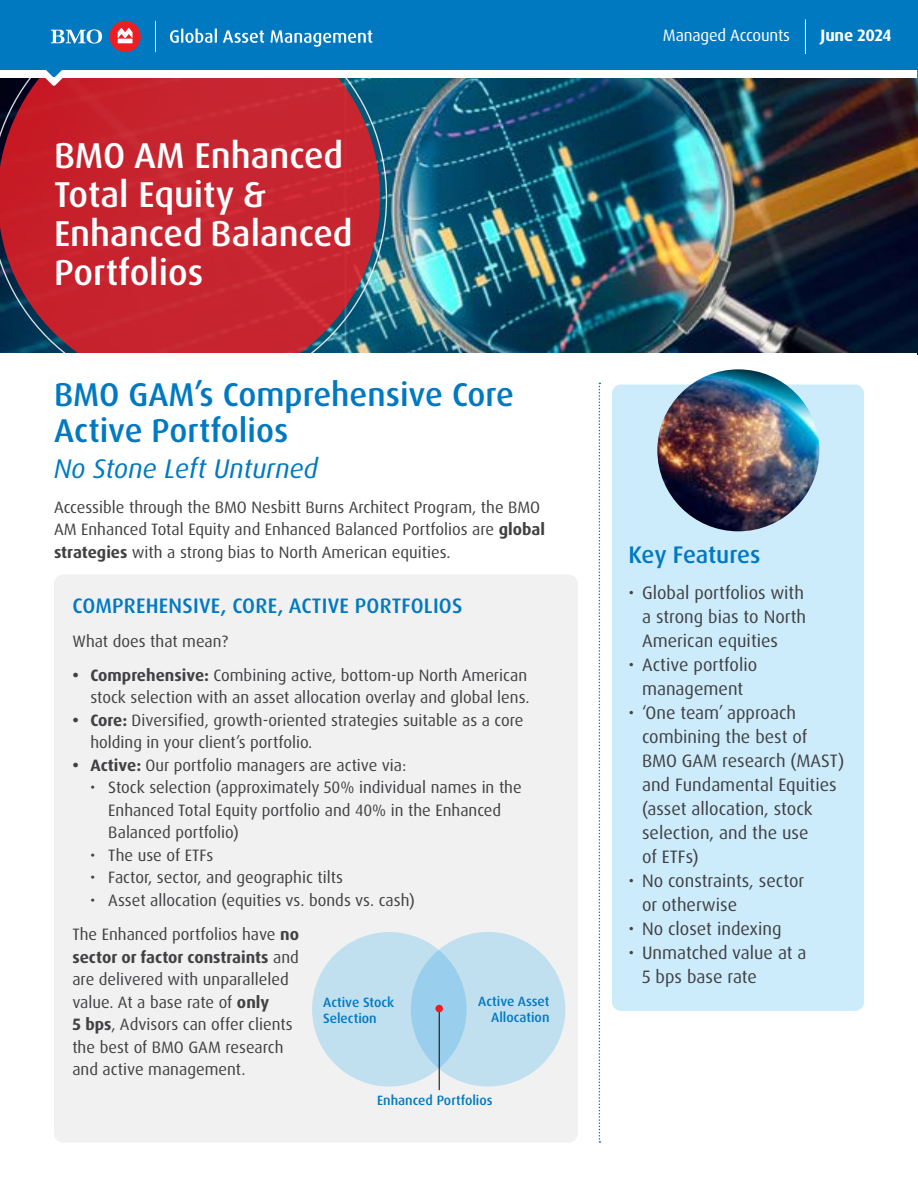
<style>
.page{position:relative;width:918px;height:1188px;background:#fff}
.page>*{position:absolute;margin:0;border:0;box-sizing:border-box;transform-origin:0 0}
.t1{font:500 36px/39px "Dax Pro";color:#fff}
.t2{font:500 33px/36px "Dax Pro";color:#0079c1}
.t3{font:italic 27px "Dax Pro";color:#0079c1}
.t4{font:500 24px "Dax Pro";letter-spacing:-.01em;color:#0079c1}
.t5{font:500 21px "Dax Pro";letter-spacing:.01em;color:#0079c1}
.t6{font:18px/24px "Dax Pro";color:#414042}
.t7{font:16.5px/22.5px "Dax Pro";color:#414042}
.t8{font:16.5px "Dax Pro";letter-spacing:-.01em;color:#fff}
.t9{font:700 16.5px "Dax Pro";letter-spacing:-.015em;color:#fff}
.t10{font:500 13.5px/15.8px "Dax Pro";color:#0079c1}
.s1{font-weight:700}
</style>
<div class="page">
<div style="left:54px;top:575px;width:524px;height:568px;background:#f1f1f2;border-radius:9px"></div>
<img style="left:387px;top:69px;width:531px;height:285px">
<svg style="left:0;top:69px;width:380px;height:284px;background:#b52834"></svg>
<div style="left:1px;top:68px;width:916px;height:10px;background:#fff"></div>
<div style="left:612px;top:384px;width:252px;height:627px;background:#ccecfc;border-radius:9px"></div>
<div style="left:0;top:0;width:918px;height:69px;background:#0079c1"></div>
<div style="left:109px;top:21px;width:32px;height:31px;background:#ed1d24;border-radius:50%"></div>
<svg style="left:118px;top:28px;width:15px;height:15px"></svg>
<svg style="left:51px;top:29px;width:51px;height:15px"></svg>
<svg style="left:155px;top:21px;width:1px;height:31px"></svg>
<svg style="left:223px;top:30px;width:41px;height:13px"></svg>
<svg style="left:270px;top:30px;width:102px;height:17px"></svg>
<svg style="left:170px;top:29px;width:47px;height:14px"></svg>
<svg style="left:45px;top:69px;width:18px;height:17px"></svg>
<svg style="left:599px;top:383px;width:1px;height:760px"></svg>
<hr style="left:805px;top:19px;width:1px;height:35px;background:#fff">
<div style="left:312px;top:932px;width:155px;height:155px;background:#c0dfef;border-radius:50%"></div>
<svg style="left:411px;top:932px;width:154px;height:155px;background:#b6daed"></svg>
<hr style="left:439px;top:1009px;width:1px;height:81px;background:#000">
<div style="left:435px;top:1005px;width:8px;height:7px;background:#ed1d24;border-radius:50%"></div>
<img style="left:657px;top:369px;width:162px;height:162px;border-radius:81px">
<h1 class="t1" style="left:54px;top:136px;width:300px">BMO AM Enhanced<br>Total Equity &amp;<br>Enhanced Balanced<br>Portfolios</h1>
<h2 class="t2" style="left:54px;top:377px;width:462px">BMO GAM’s Comprehensive Core<br>Active Portfolios</h2>
<h3 class="t3" style="left:54px;top:451px;width:266px">No Stone Left Unturned</h3>
<p class="t7" style="left:54px;top:496px;width:493px">Accessible through the BMO Nesbitt Burns Architect Program, the BMO<br>AM Enhanced Total Equity and Enhanced Balanced Portfolios are <span class="s1">global strategies</span> with a strong bias to North American equities.</p>
<p class="t5" style="left:72px;top:592px;width:392px">COMPREHENSIVE, CORE, ACTIVE PORTFOLIOS</p>
<p class="t7" style="left:72px;top:630px;width:157px">What does that mean?</p>
<p class="t7" style="left:72px;top:664px;width:459px;text-align:right"><span class="s1">• Comprehensive:</span> Combining active, bottom-up North American stock selection with an asset allocation overlay and global lens.</p>
<p class="t7" style="left:90px;top:709px;width:435px;text-indent:-18px"><span class="s1">• Core:</span> Diversified, growth-oriented strategies suitable as a core holding in your client’s portfolio.</p>
<p class="t7" style="left:72px;top:754px;width:336px"><span class="s1">• Active:</span> Our portfolio managers are active via:</p>
<p class="t7" style="left:108px;top:777px;width:415px;text-indent:-18px">• Stock selection (approximately 50% individual names in the<br>Enhanced Total Equity portfolio and 40% in the Enhanced<br>Balanced portfolio)</p>
<p class="t7" style="left:90px;top:844px;width:125px">• The use of ETFs</p>
<p class="t7" style="left:90px;top:867px;width:254px">• Factor, sector, and geographic tilts</p>
<p class="t7" style="left:72px;top:883px;width:344px;line-height:34.5px;text-indent:18px">• Asset allocation (equities vs. bonds vs. cash)<br>The Enhanced portfolios have <span class="s1">no</span></p>
<p class="t7" style="left:72px;top:946px;width:228px"><span class="s1">sector or factor constraints</span> and are delivered with unparalleled value. At a base rate of <span class="s1">only<br>5 bps</span>, Advisors can offer clients the best of BMO GAM research and active management.</p>
<p class="t10" style="left:323px;top:995px;width:73px">Active Stock<br>Selection</p>
<p class="t10" style="left:478px;top:993px;width:73px;text-align:right">Active Asset<br>Allocation</p>
<p class="t10" style="left:377px;top:1093px;width:117px">Enhanced Portfolios</p>
<p class="t8" style="left:663px;top:25px;width:129px">Managed Accounts</p>
<p class="t9" style="left:821px;top:25px;width:72px">June 2024</p>
<h3 class="t4" style="left:629px;top:539px;width:134px">Key Features</h3>
<p class="t6" style="left:642px;top:581px;width:166px;text-indent:-14px">• Global portfolios with a strong bias to North<br>American equities</p>
<p class="t6" style="left:629px;top:653px;width:130px;text-align:center">• Active portfolio management</p>
<p class="t6" style="left:642px;top:701px;width:204px;text-indent:-14px">• ‘One team’ approach combining the best of<br>BMO GAM research (MAST) and Fundamental Equities (asset allocation, stock selection, and the use<br>of ETFs)</p>
<p class="t6" style="left:642px;top:869px;width:164px;text-indent:-14px">• No constraints, sector or otherwise</p>
<p class="t6" style="left:629px;top:917px;width:155px">• No closet indexing</p>
<p class="t6" style="left:642px;top:941px;width:166px;text-indent:-14px">• Unmatched value at a<br>5 bps base rate</p>
</div>
